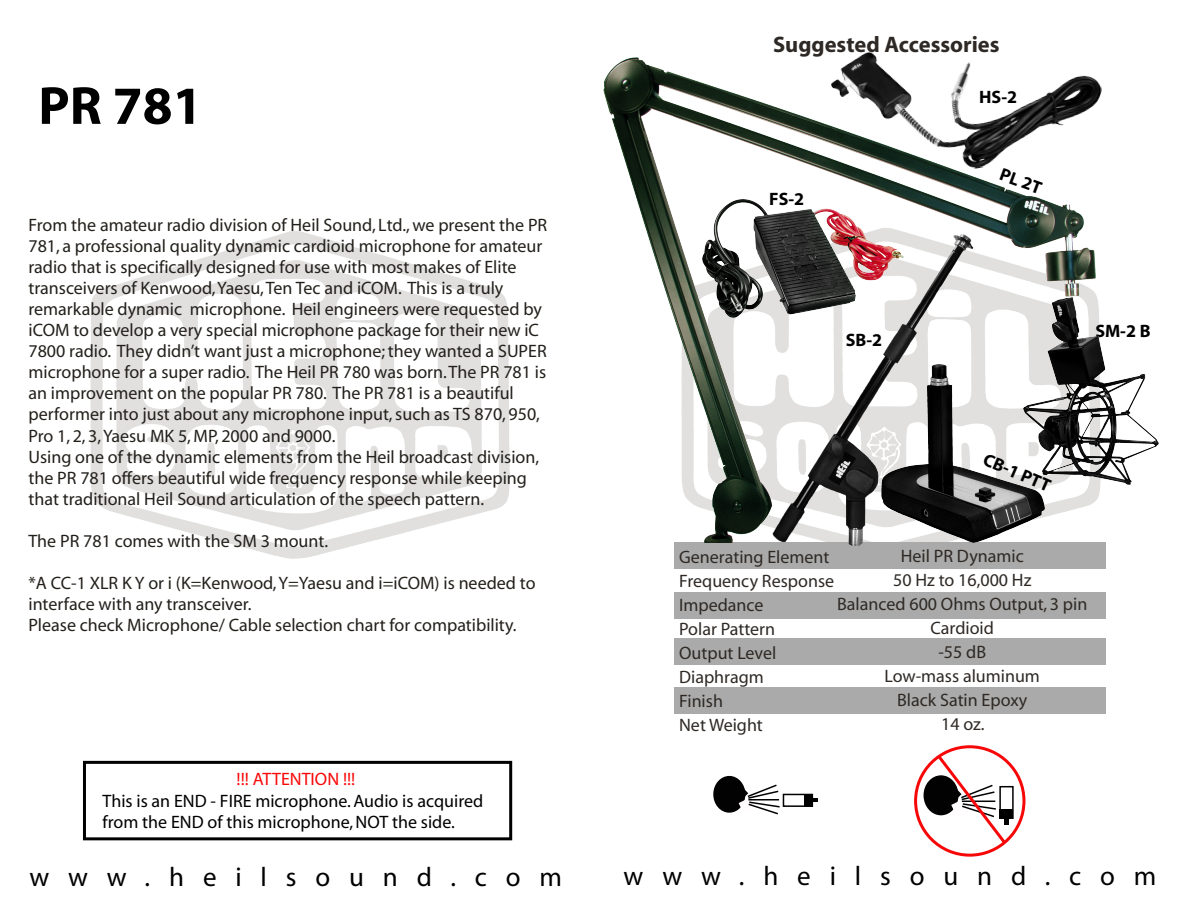
<style>
.page{position:relative;width:1188px;height:918px;background:#fff}
.page>*{position:absolute;margin:0;border:0;box-sizing:border-box;transform-origin:0 0}
.t1{font:700 54px "Myriad";color:#000}
.t2{font:27px "Myriad";letter-spacing:.7em;color:#000}
.t3{font:700 22.5px "Myriad";color:#2e2925}
.t4{font:18px/21px "Myriad";color:#23201b}
.t5{font:18px/24px "Myriad";color:#2e2925}
.t6{font:18px/21.6px "Myriad";color:#000}
.t7{font:700 18px "Myriad";color:#000}
.t8{font:18px "Myriad";color:#f90808}
</style>
<div class="page">
<img style="left:90px;top:231px;width:420px;height:328px">
<div style="left:675px;top:687px;width:431px;height:26px;background:#aaa"></div>
<div style="left:675px;top:638px;width:431px;height:27px;background:#aaa"></div>
<div style="left:674px;top:542px;width:431px;height:27px;background:#aaa"></div>
<div style="left:675px;top:592px;width:431px;height:26px;background:#aaa"></div>
<div style="left:83px;top:761px;width:429px;height:79px;border:3px solid #000"></div>
<div style="left:714px;top:777px;width:31px;height:35px;background:#020202;border-radius:50%"></div>
<div style="left:713px;top:776px;width:32px;height:37px;border:2px solid #020202;border-radius:50%"></div>
<div style="left:783px;top:794px;width:30px;height:13px;background:#fff;border:2px solid #000"></div>
<div style="left:804px;top:794px;width:8px;height:13px;background:#000"></div>
<svg style="left:812px;top:798px;width:6px;height:4px"></svg>
<svg style="left:731px;top:783px;width:49px;height:32px"></svg>
<div style="left:924px;top:776px;width:34px;height:39px;background:#020202;border-radius:50%"></div>
<div style="left:924px;top:775px;width:34px;height:40px;border:2px solid #020202;border-radius:50%"></div>
<div style="left:999px;top:786px;width:15px;height:33px;background:#fff;border:2px solid #000"></div>
<div style="left:999px;top:809px;width:14px;height:9px;background:#000"></div>
<div style="left:914px;top:745px;width:111px;height:112px;border:3px solid #f70808;border-radius:50%"></div>
<svg style="left:935px;top:752px;width:74px;height:95px"></svg>
<img style="left:604px;top:57px;width:492px;height:485px">
<img style="left:703px;top:199px;width:201px;height:119px">
<img style="left:827px;top:52px;width:275px;height:135px">
<img style="left:1024px;top:298px;width:135px;height:187px">
<h1 class="t1" style="left:38px;top:78px;width:166px">PR 781</h1>
<p class="t4" style="left:28px;top:216px;width:520px">From the amateur radio division of Heil Sound, Ltd., we present the PR 781, a professional quality dynamic cardioid microphone for amateur radio that is specifically designed for use with most makes of Elite transceivers of Kenwood, Yaesu, Ten Tec and iCOM. This is a truly remarkable dynamic microphone. Heil engineers were requested by iCOM to develop a very special microphone package for their new iC 7800 radio. They didn’t want just a microphone; they wanted a SUPER microphone for a super radio. The Heil PR 780 was born. The PR 781 is an improvement on the popular PR 780. The PR 781 is a beautiful performer into just about any microphone input, such as TS 870, 950, Pro 1, 2, 3, Yaesu MK 5, MP, 2000 and 9000.<br>Using one of the dynamic elements from the Heil broadcast division, the PR 781 offers beautiful wide frequency response while keeping that traditional Heil Sound articulation of the speech pattern.</p>
<p class="t4" style="left:28px;top:531px;width:301px">The PR 781 comes with the SM 3 mount.</p>
<p class="t4" style="left:28px;top:573px;width:509px">*A CC-1 XLR K Y or i (K=Kenwood, Y=Yaesu and i=iCOM) is needed to interface with any transceiver.<br>Please check Microphone/ Cable selection chart for compatibility.</p>
<p class="t8" style="left:237px;top:770px;width:120px">!!! ATTENTION !!!</p>
<p class="t6" style="left:103px;top:791px;width:382px">This is an END - FIRE microphone. Audio is acquired from the END of this microphone, NOT the side.</p>
<p class="t3" style="left:773px;top:32px;width:228px">Suggested Accessories</p>
<p class="t7" style="left:769px;top:189px;width:36px">FS-2</p>
<p class="t7" style="left:979px;top:87px;width:39px">HS-2</p>
<p class="t7" style="left:1004px;top:165px;width:45px;rotate:20deg">PL 2T</p>
<p class="t7" style="left:846px;top:331px;width:38px">SB-2</p>
<p class="t7" style="left:1095px;top:322px;width:57px">SM-2 B</p>
<p class="t7" style="left:988px;top:450px;width:73px;rotate:23deg">CB-1 PTT</p>
<p class="t5" style="left:679px;top:546px;width:156px">Generating Element<br>Frequency Response<br>Impedance<br>Polar Pattern<br>Output Level<br>Diaphragm<br>Finish<br>Net Weight</p>
<p class="t5" style="left:837px;top:545px;width:252px;text-align:center">Heil PR Dynamic<br>50 Hz to 16,000 Hz<br>Balanced 600 Ohms Output, 3 pin<br>Cardioid<br>-55 dB<br>Low-mass aluminum<br>Black Satin Epoxy<br>14 oz.</p>
<h2 class="t2" style="left:29px;top:864px;width:534px">www.heilsound.com</h2>
<h2 class="t2" style="left:624px;top:863px;width:534px">www.heilsound.com</h2>
</div>
